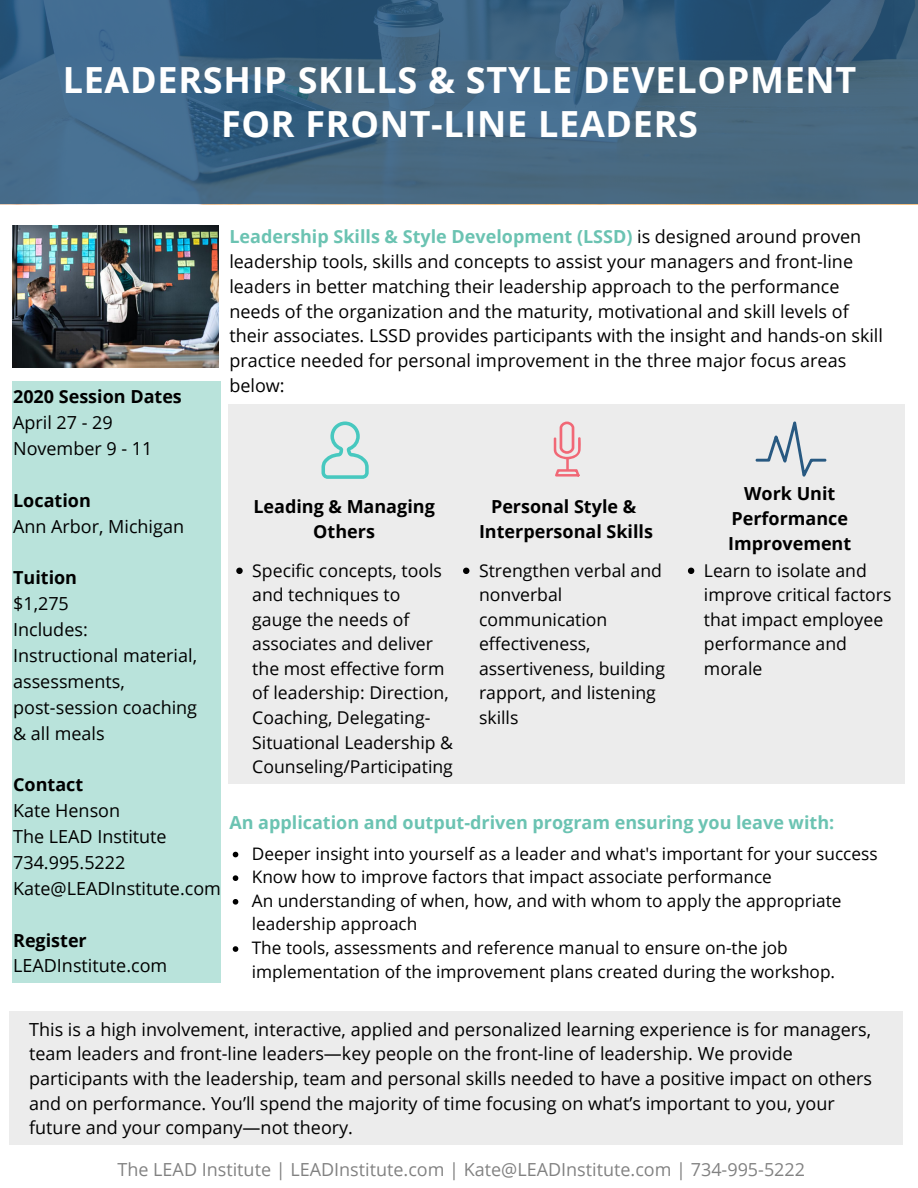
<style>
.page{position:relative;width:918px;height:1188px;background:#fff}
.page>*{position:absolute;margin:0;border:0;box-sizing:border-box;transform-origin:0 0}
.t1{font:700 36px/43.3px "Open Sans";letter-spacing:.02em;color:#fff;text-align:center}
.t2{font:18px/25.8px "Open Sans";color:#000}
.t3{font:700 18px/24.8px "Open Sans";color:#000;text-align:center}
.t4{font:700 18px "Open Sans";color:#6bc3b2}
.t5{font:17.7px/24.6px "Open Sans";color:#000}
.t6{font:17.25px/23.7px "Open Sans";color:#000}
.s1{font-weight:700;color:#6bc3b2}
</style>
<div class="page">
<div style="left:228px;top:405px;width:676px;height:379px;background:#ececec"></div>
<svg style="left:0;top:0;width:918px;height:204px;background:#3f6482"></svg>
<img style="left:13px;top:226px;width:205px;height:141px">
<svg style="left:688px;top:568px;width:6px;height:6px"></svg>
<svg style="left:463px;top:568px;width:6px;height:6px"></svg>
<svg style="left:236px;top:568px;width:7px;height:6px"></svg>
<div style="left:13px;top:381px;width:208px;height:602px;background:#b9e3db"></div>
<div style="left:9px;top:1011px;width:893px;height:134px;background:#ececec"></div>
<svg style="left:554px;top:422px;width:27px;height:38px"></svg>
<hr style="left:566px;top:457px;width:3px;height:14px;background:#f16876;border-radius:2px">
<svg style="left:555px;top:469px;width:25px;height:8px"></svg>
<svg style="left:322px;top:421px;width:47px;height:58px"></svg>
<svg style="left:756px;top:421px;width:70px;height:56px"></svg>
<svg style="left:233px;top:852px;width:5px;height:5px"></svg>
<svg style="left:233px;top:875px;width:5px;height:6px"></svg>
<svg style="left:233px;top:899px;width:5px;height:6px"></svg>
<svg style="left:233px;top:946px;width:5px;height:6px"></svg>
<h1 class="t1" style="left:63px;top:58px;width:795px">LEADERSHIP SKILLS &amp; STYLE DEVELOPMENT<br>FOR FRONT-LINE LEADERS</h1>
<p class="t3" style="left:13px;top:384px;width:170px">2020 Session Dates</p>
<p class="t2" style="left:13px;top:409px;width:141px">April 27 - 29<br>November 9 - 11</p>
<p class="t3" style="left:13px;top:487px;width:79px">Location</p>
<p class="t2" style="left:13px;top:513px;width:172px">Ann Arbor, Michigan</p>
<p class="t3" style="left:13px;top:565px;width:66px">Tuition</p>
<p class="t2" style="left:13px;top:590px;width:186px">$1,275<br>Includes:<br>Instructional material, assessments, post-session coaching &amp; all meals</p>
<p class="t3" style="left:13px;top:772px;width:72px">Contact</p>
<p class="t2" style="left:13px;top:797px;width:209px">Kate Henson<br>The LEAD Institute<br>734.995.5222<br>Kate@LEADInstitute.com</p>
<p class="t3" style="left:13px;top:927px;width:75px">Register</p>
<p class="t2" style="left:13px;top:953px;width:156px">LEADInstitute.com</p>
<p class="t2" style="left:229px;top:223px;width:655px;line-height:24.9px"><span class="s1">Leadership Skills &amp; Style Development (LSSD)</span> is designed around proven leadership tools, skills and concepts to assist your managers and front-line leaders in better matching their leadership approach to the performance needs of the organization and the maturity, motivational and skill levels of their associates. LSSD provides participants with the insight and hands-on skill practice needed for personal improvement in the three major focus areas below:</p>
<p class="t3" style="left:253px;top:493px;width:183px">Leading &amp; Managing<br>Others</p>
<p class="t5" style="left:252px;top:558px;width:202px">Specific concepts, tools and techniques to gauge the needs of associates and deliver the most effective form of leadership: Direction,<br>Coaching, Delegating-<br>Situational Leadership &amp;<br>Counseling/Participating</p>
<p class="t3" style="left:479px;top:493px;width:175px">Personal Style &amp;<br>Interpersonal Skills</p>
<p class="t5" style="left:479px;top:558px;width:187px">Strengthen verbal and nonverbal communication effectiveness, assertiveness, building rapport, and listening skills</p>
<p class="t3" style="left:728px;top:481px;width:125px">Work Unit<br>Performance<br>Improvement</p>
<p class="t5" style="left:704px;top:558px;width:189px">Learn to isolate and improve critical factors that impact employee performance and morale</p>
<p class="t4" style="left:229px;top:810px;width:606px">An application and output-driven program ensuring you leave with:</p>
<p class="t6" style="left:252px;top:841px;width:627px">Deeper insight into yourself as a leader and what's important for your success Know how to improve factors that impact associate performance<br>An understanding of when, how, and with whom to apply the appropriate leadership approach<br>The tools, assessments and reference manual to ensure on-the job implementation of the improvement plans created during the workshop.</p>
<p class="t2" style="left:29px;top:1016px;width:845px;line-height:24.8px">This is a high involvement, interactive, applied and personalized learning experience is for managers, team leaders and front-line leaders—key people on the front-line of leadership. We provide participants with the leadership, team and personal skills needed to have a positive impact on others and on performance. You’ll spend the majority of time focusing on what’s important to you, your future and your company—not theory.</p>
<p class="t2" style="left:118px;top:1156px;width:689px">The LEAD Institute | LEADInstitute.com | Kate@LEADInstitute.com | 734-995-5222</p>
</div>
